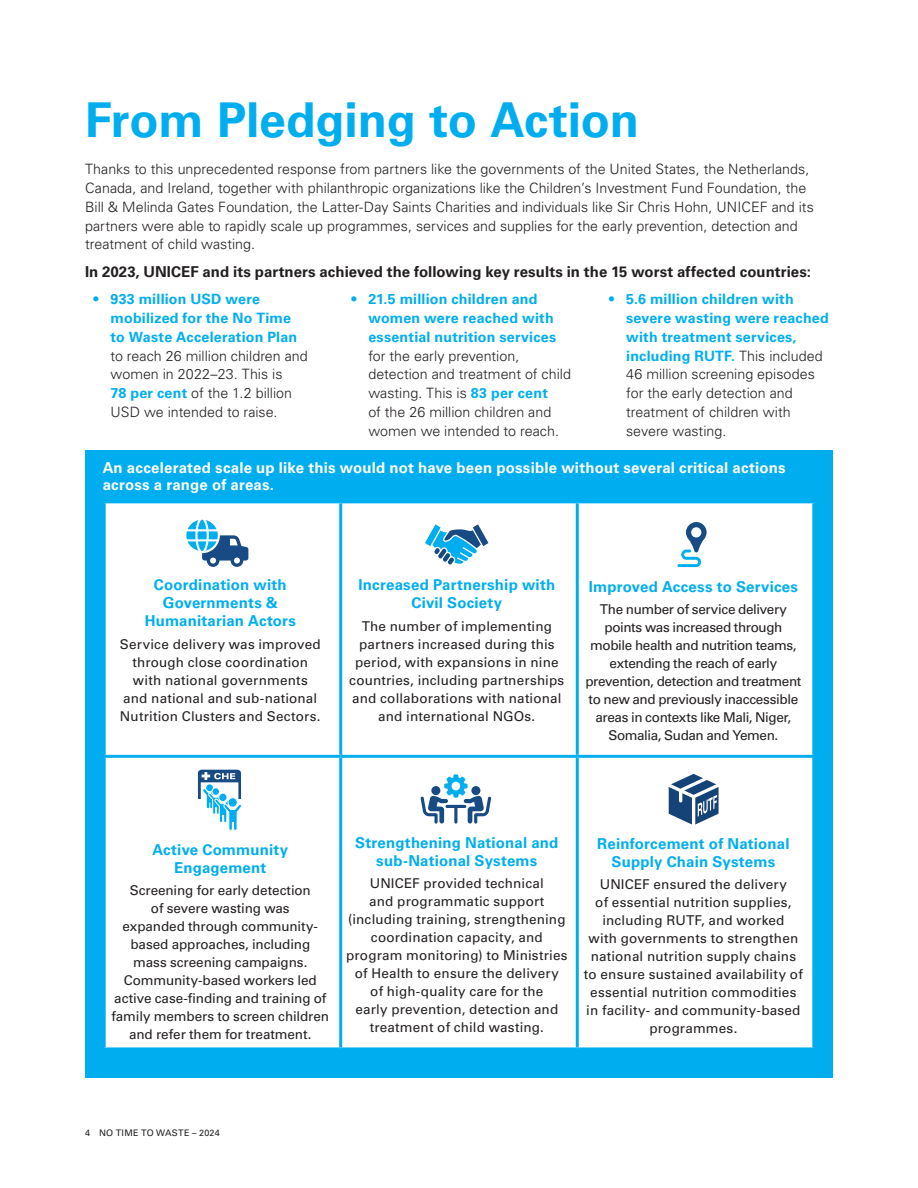
<style>
.page{position:relative;width:918px;height:1188px;background:#fff}
.page>*{position:absolute;margin:0;border:0;box-sizing:border-box;transform-origin:0 0}
.t1{font:700 48px "Univers LT Std";letter-spacing:-.005em;color:#00aeef}
.box_head{font:700 15px/18px "Univers LT Std";letter-spacing:.015em;color:#00aeef;text-align:center}
.bullet-copy{font:700 15px/17.2px "Univers LT Std";letter-spacing:.015em;color:#fff}
.copy{font:700 15px "Univers LT Std";color:#231f20}
.copy-2{font:700 15px/18px "Univers LT Std";letter-spacing:.01em;color:#00aeef;text-align:center}
.copy-3{font:300 14.25px/18.8px "Univers LT Std";color:#231f20}
.copy-4{font:13.5px/18px "Univers LT Std";letter-spacing:.005em;color:#231f20;text-align:center}
.copy-5{font:13.5px/18px "Univers LT Std";letter-spacing:-.03em;color:#231f20;text-align:center}
.t2{font:9px "Univers LT Std";letter-spacing:.03em;color:#231f20}
.s1{font-weight:700;color:#00aeef}
</style>
<div class="page">
<div style="left:85px;top:450px;width:748px;height:627px;background:#00aeef"></div>
<div style="left:106px;top:503px;width:706px;height:544px;background:#fff"></div>
<hr style="left:339px;top:503px;width:3px;height:252px;background:#00aeef">
<hr style="left:576px;top:503px;width:3px;height:252px;background:#00aeef">
<hr style="left:103px;top:755px;width:238px;height:3px;background:#00aeef">
<hr style="left:341px;top:755px;width:236px;height:3px;background:#00aeef">
<hr style="left:339px;top:758px;width:3px;height:289px;background:#00aeef">
<hr style="left:577px;top:755px;width:238px;height:3px;background:#00aeef">
<hr style="left:576px;top:758px;width:3px;height:289px;background:#00aeef">
<svg style="left:186px;top:520px;width:62px;height:47px;background:#8fbcd8"></svg>
<svg style="left:425px;top:524px;width:63px;height:40px"></svg>
<svg style="left:678px;top:522px;width:29px;height:45px"></svg>
<svg style="left:198px;top:770px;width:44px;height:61px;background:#9dcae3"></svg>
<svg style="left:421px;top:774px;width:70px;height:50px;background:#a9c6db"></svg>
<svg style="left:669px;top:774px;width:50px;height:51px;background:#7691af"></svg>
<p class="t1" style="left:85px;top:92px;width:556px">From Pledging to Action</p>
<p class="copy-3" style="left:85px;top:160px;width:730px">Thanks to this unprecedented response from partners like the governments of the United States, the Netherlands, Canada, and Ireland, together with philanthropic organizations like the Children’s Investment Fund Foundation, the Bill &amp; Melinda Gates Foundation, the Latter-Day Saints Charities and individuals like Sir Chris Hohn, UNICEF and its partners were able to rapidly scale up programmes, services and supplies for the early prevention, detection and treatment of child wasting.</p>
<p class="copy" style="left:85px;top:263px;width:727px">In 2023, UNICEF and its partners achieved the following key results in the 15 worst affected countries:</p>
<p class="copy-3" style="left:111px;top:290px;width:199px;text-indent:-17px"><span class="s1">• 933 million USD were mobilized for the No Time to Waste Acceleration Plan </span>to reach 26 million children and women in 2022–23. This is<br><span class="s1">78 per cent</span> of the 1.2 billion<br>USD we intended to raise.</p>
<p class="copy-3" style="left:368px;top:290px;width:204px;text-indent:-17px"><span class="s1">• 21.5 million children and women were reached with essential nutrition services </span>for the early prevention, detection and treatment of child wasting. This is <span class="s1">83 per cent<br></span>of the 26 million children and women we intended to reach.</p>
<p class="copy-3" style="left:626px;top:290px;width:204px;text-indent:-17px"><span class="s1">• 5.6 million children with severe wasting were reached with treatment services, including RUTF.</span> This included<br>46 million screening episodes for the early detection and treatment of children with severe wasting.</p>
<p class="bullet-copy" style="left:103px;top:459px;width:684px">An accelerated scale up like this would not have been possible without several critical actions across a range of areas.</p>
<p class="copy-2" style="left:145px;top:576px;width:153px">Coordination with<br>Governments &amp;<br>Humanitarian Actors</p>
<p class="copy-4" style="left:120px;top:635px;width:202px">Service delivery was improved through close coordination with national governments and national and sub-national<br>Nutrition Clusters and Sectors.</p>
<p class="box_head" style="left:359px;top:576px;width:198px">Increased Partnership with<br>Civil Society</p>
<p class="copy-4" style="left:349px;top:617px;width:217px">The number of implementing partners increased during this period, with expansions in nine countries, including partnerships and collaborations with national and international NGOs.</p>
<p class="box_head" style="left:589px;top:578px;width:211px">Improved Access to Services</p>
<p class="copy-5" style="left:585px;top:601px;width:218px">The number of service delivery points was increased through mobile health and nutrition teams, extending the reach of early prevention, detection and treatment to new and previously inaccessible areas in contexts like Mali, Niger,<br>Somalia, Sudan and Yemen.</p>
<p class="box_head" style="left:152px;top:841px;width:137px">Active Community<br>Engagement</p>
<p class="copy-4" style="left:112px;top:881px;width:219px">Screening for early detection<br>of severe wasting was<br>expanded through community&shy;based approaches, including<br>mass screening campaigns.<br>Community‑based workers led active case-finding and training of family members to screen children and refer them for treatment.</p>
<p class="box_head" style="left:355px;top:834px;width:205px">Strengthening National and sub-National Systems</p>
<p class="copy-4" style="left:346px;top:874px;width:223px">UNICEF provided technical<br>and programmatic support (including training, strengthening coordination capacity, and program monitoring) to Ministries of Health to ensure the delivery<br>of high-quality care for the<br>early prevention, detection and treatment of child wasting.</p>
<p class="box_head" style="left:597px;top:835px;width:194px">Reinforcement of National<br>Supply Chain Systems</p>
<p class="copy-4" style="left:584px;top:876px;width:220px">UNICEF ensured the delivery<br>of essential nutrition supplies, including RUTF, and worked<br>with governments to strengthen national nutrition supply chains to ensure sustained availability of essential nutrition commodities in facility- and community-based programmes.</p>
<p class="t2" style="left:85px;top:1127px;width:136px">4 NO TIME TO WASTE – 2024</p>
</div>
